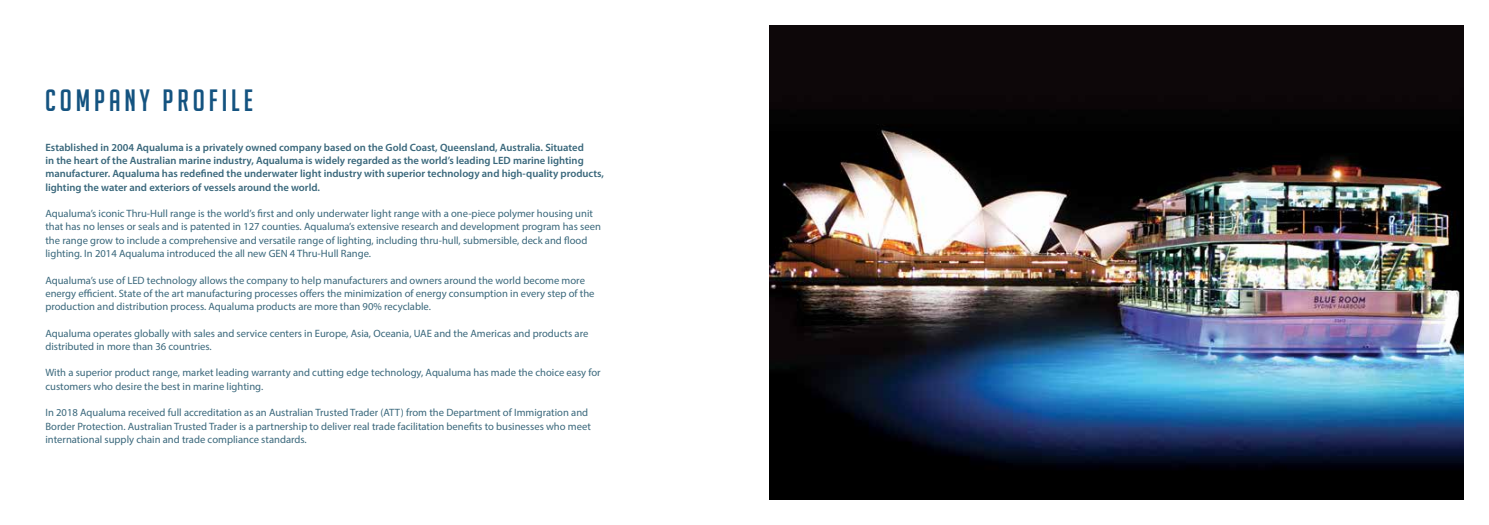
<style>
.page{position:relative;width:1489px;height:525px;background:#fff}
.page>*{position:absolute;margin:0;border:0;box-sizing:border-box;transform-origin:0 0}
.t1{font:30px "Big Noodle Titling";letter-spacing:.13em;color:#145380}
.t2{font:10.62px/13.2px "Myriad Pro";color:#39677b}
.t3{font:600 10.62px/13.2px "Myriad Pro";color:#39677b}
</style>
<div class="page">
<img style="left:769px;top:25px;width:694px;height:474px">
<h1 class="t1" style="left:45px;top:84px;width:209px">COMPANY PROFILE</h1>
<p class="t3" style="left:45px;top:140px;width:560px">Established in 2004 Aqualuma is a privately owned company based on the Gold Coast, Queensland, Australia. Situated<br>in the heart of the Australian marine industry, Aqualuma is widely regarded as the world’s leading LED marine lighting manufacturer. Aqualuma has redefined the underwater light industry with superior technology and high-quality products, lighting the water and exteriors of vessels around the world.</p>
<p class="t2" style="left:45px;top:207px;width:557px">Aqualuma’s iconic Thru-Hull range is the world’s first and only underwater light range with a one-piece polymer housing unit that has no lenses or seals and is patented in 127 counties. Aqualuma’s extensive research and development program has seen the range grow to include a comprehensive and versatile range of lighting, including thru-hull, submersible, deck and flood lighting. In 2014 Aqualuma introduced the all new GEN 4 Thru-Hull Range.</p>
<p class="t2" style="left:45px;top:273px;width:550px">Aqualuma’s use of LED technology allows the company to help manufacturers and owners around the world become more energy efficient. State of the art manufacturing processes offers the minimization of energy consumption in every step of the production and distribution process. Aqualuma products are more than 90% recyclable.</p>
<p class="t2" style="left:45px;top:326px;width:544px">Aqualuma operates globally with sales and service centers in Europe, Asia, Oceania, UAE and the Americas and products are distributed in more than 36 countries.</p>
<p class="t2" style="left:45px;top:366px;width:557px">With a superior product range, market leading warranty and cutting edge technology, Aqualuma has made the choice easy for customers who desire the best in marine lighting.</p>
<p class="t2" style="left:45px;top:405px;width:547px">In 2018 Aqualuma received full accreditation as an Australian Trusted Trader (ATT) from the Department of Immigration and<br>Border Protection. Australian Trusted Trader is a partnership to deliver real trade facilitation benefits to businesses who meet international supply chain and trade compliance standards.</p>
</div>
